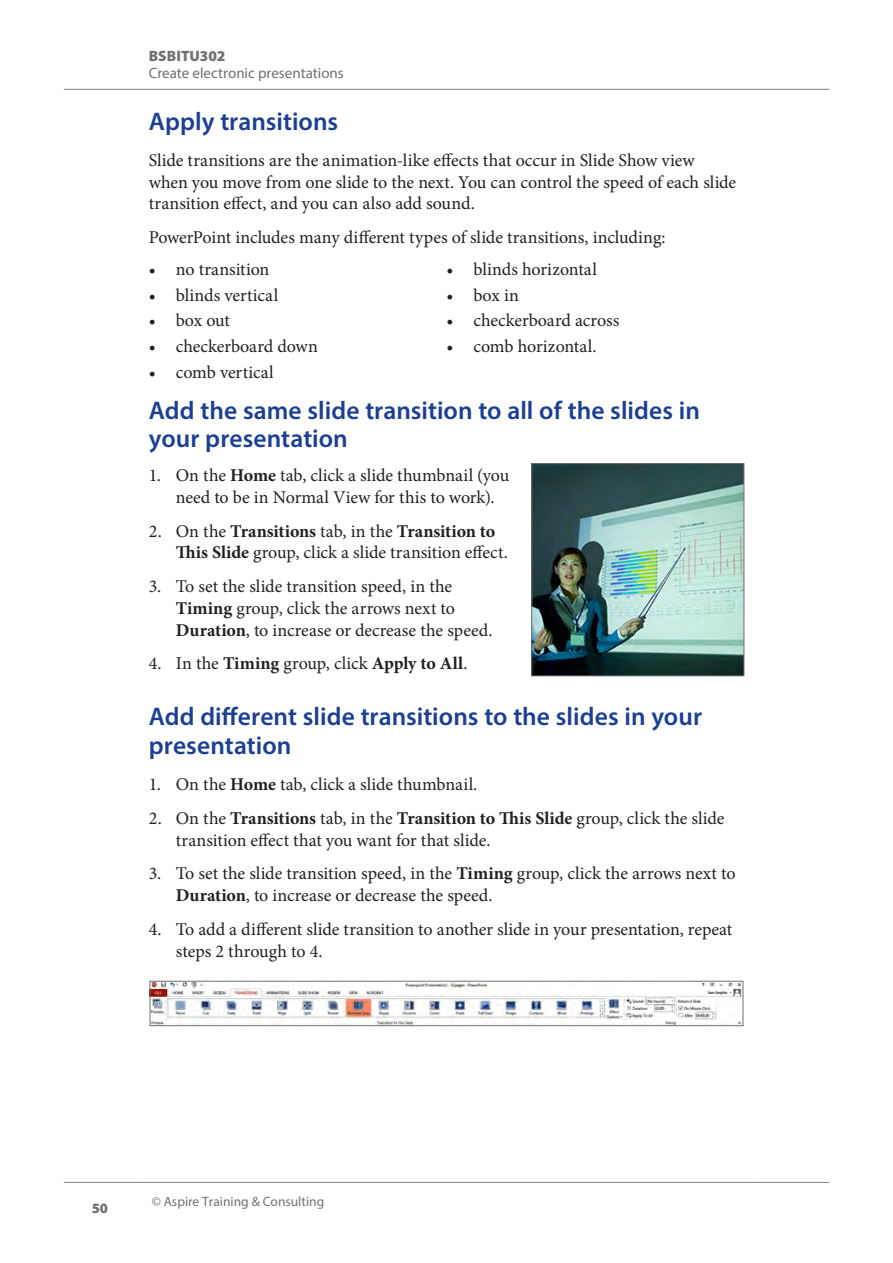
<style>
.page{position:relative;width:893px;height:1263px;background:#fff}
.page>*{position:absolute;margin:0;border:0;box-sizing:border-box;transform-origin:0 0}
.H2{font:600 25.5px/28.5px "Myriad Pro";color:#1b3f94}
.t1{font:18px/21.8px "Minion Pro";letter-spacing:-.005em;color:#231f20}
.t2{font:15px "Myriad Pro";color:#717074}
.t3{font:900 15px "Myriad Pro";color:#717074}
.t4{font:900 14.25px "Myriad Pro";color:#717074}
.t5{font:13.5px "Myriad Pro";color:#717074}
.s1{font-weight:700}
</style>
<div class="page">
<hr style="left:64px;top:1182px;width:72px;height:1px;background:#808285">
<hr style="left:136px;top:1182px;width:621px;height:1px;background:#808285">
<hr style="left:757px;top:1182px;width:72px;height:1px;background:#808285">
<hr style="left:64px;top:89px;width:72px;height:1px;background:#808285">
<hr style="left:136px;top:89px;width:621px;height:1px;background:#808285">
<hr style="left:757px;top:89px;width:72px;height:1px;background:#808285">
<img style="left:152px;top:983px;width:589px;height:41px">
<div style="left:150px;top:981px;width:593px;height:45px;border:1px solid #717074"></div>
<img style="left:533px;top:465px;width:209px;height:209px">
<div style="left:531px;top:463px;width:213px;height:213px;border:1px solid #717074"></div>
<p class="t3" style="left:149px;top:47px;width:78px">BSBITU302</p>
<p class="t2" style="left:149px;top:63px;width:196px">Create electronic presentations</p>
<h3 class="H2" style="left:149px;top:106px;width:191px">Apply transitions</h3>
<p class="t1" style="left:149px;top:149px;width:589px">Slide transitions are the animation-like effects that occur in Slide Show view when you move from one slide to the next. You can control the speed of each slide transition effect, and you can also add sound.</p>
<p class="t1" style="left:149px;top:227px;width:518px">PowerPoint includes many different types of slide transitions, including:</p>
<p class="t1" style="left:149px;top:258px;width:122px">• no transition</p>
<p class="t1" style="left:446px;top:258px;width:152px">• blinds horizontal</p>
<p class="t1" style="left:149px;top:284px;width:131px">• blinds vertical</p>
<p class="t1" style="left:446px;top:284px;width:74px">• box in</p>
<p class="t1" style="left:149px;top:310px;width:83px">• box out</p>
<p class="t1" style="left:446px;top:310px;width:174px">• checkerboard across</p>
<p class="t1" style="left:149px;top:336px;width:171px">• checkerboard down</p>
<p class="t1" style="left:446px;top:336px;width:152px">• comb horizontal.</p>
<p class="t1" style="left:149px;top:361px;width:126px">• comb vertical</p>
<p class="H2" style="left:149px;top:395px;width:553px">Add the same slide transition to all of the slides in your presentation</p>
<p class="t1" style="left:176px;top:465px;width:335px;text-indent:-27px">1. On the <span class="s1">Home</span> tab, click a slide thumbnail (you need to be in Normal View for this to work).</p>
<p class="t1" style="left:176px;top:520px;width:333px;text-indent:-27px">2. On the <span class="s1">Transitions</span> tab, in the <span class="s1">Transition to<br>This Slide</span> group, click a slide transition effect.</p>
<p class="t1" style="left:176px;top:576px;width:318px;text-indent:-27px">3. To set the slide transition speed, in the<br><span class="s1">Timing</span> group, click the arrows next to<br><span class="s1">Duration</span>, to increase or decrease the speed.</p>
<p class="t1" style="left:149px;top:653px;width:320px">4. In the <span class="s1">Timing</span> group, click <span class="s1">Apply to All</span>.</p>
<h3 class="H2" style="left:149px;top:702px;width:555px">Add different slide transitions to the slides in your presentation</h3>
<p class="t1" style="left:149px;top:773px;width:330px">1. On the <span class="s1">Home</span> tab, click a slide thumbnail.</p>
<p class="t1" style="left:176px;top:807px;width:550px;text-indent:-27px">2. On the <span class="s1">Transitions</span> tab, in the <span class="s1">Transition to This Slide</span> group, click the slide transition effect that you want for that slide.</p>
<p class="t1" style="left:176px;top:863px;width:561px;text-indent:-27px">3. To set the slide transition speed, in the <span class="s1">Timing</span> group, click the arrows next to<br><span class="s1">Duration</span>, to increase or decrease the speed.</p>
<p class="t1" style="left:176px;top:918px;width:558px;text-indent:-27px">4. To add a different slide transition to another slide in your presentation, repeat steps 2 through to 4.</p>
<p class="t4" style="left:92px;top:1200px;width:18px">50</p>
<p class="t5" style="left:152px;top:1193px;width:174px">© Aspire Training &amp; Consulting</p>
</div>
